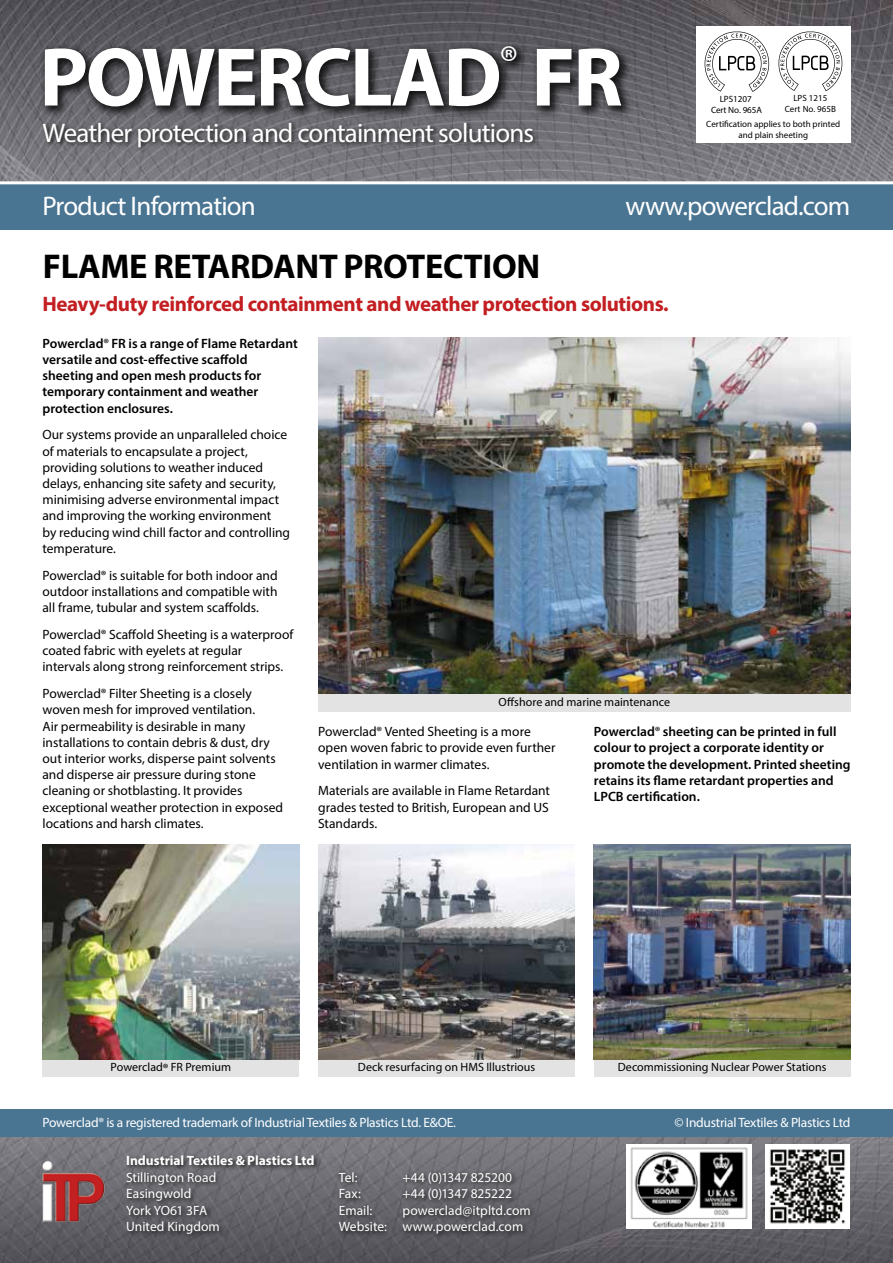
<style>
.page{position:relative;width:893px;height:1263px;background:#fff}
.page>*{position:absolute;margin:0;border:0;box-sizing:border-box;transform-origin:0 0}
.t1{font:700 84px "Myriad Pro";letter-spacing:-.03em;color:#fff}
.t2{font:700 34.5px "Myriad Pro";letter-spacing:-.01em;color:#000}
.t3{font:27px "Myriad Pro";letter-spacing:-.03em;color:#fff}
.t4{font:700 21px "Myriad Pro";letter-spacing:-.02em;color:#c31f22}
.t5{font:13.5px/16.2px "Myriad Pro";letter-spacing:-.005em;color:#000}
.t6{font:600 13.5px/16.2px "Myriad Pro";color:#000}
.t7{font:13.5px/16.5px "Myriad Pro";letter-spacing:-.01em;color:#fff}
.t8{font:700 13.5px "Myriad Pro";color:#fff}
.t9{font:12px "Myriad Pro";color:#000}
.t10{font:9.15px/10.9px "Myriad Pro";letter-spacing:-.01em;color:#000;text-align:center}
.t11{font:9px/10.8px "Myriad Pro";color:#000;text-align:center}
.s1{font-weight:400}
.s2{font-size:13.5px}
</style>
<div class="page">
<img style="left:0;top:1136px;width:893px;height:127px">
<img style="left:0;top:0;width:893px;height:181px">
<div style="left:0;top:183px;width:893px;height:47px;background:#497593"></div>
<div style="left:0;top:1109px;width:893px;height:27px;background:#497593"></div>
<hr style="left:0;top:181px;width:893px;height:3px;background:#fff">
<div style="left:39px;top:41px;width:595px;height:78px;background:#000;opacity:.8"></div>
<div style="left:41px;top:120px;width:499px;height:34px;background:#000;opacity:.75"></div>
<div style="left:125px;top:1153px;width:195px;height:87px;background:#000;opacity:.75"></div>
<div style="left:337px;top:1169px;width:200px;height:71px;background:#000;opacity:.75"></div>
<img style="left:31px;top:1156px;width:82px;height:69px">
<div style="left:43px;top:1059px;width:256px;height:17px;background:#e3e3e3"></div>
<img style="left:43px;top:844px;width:256px;height:215px">
<img style="left:318px;top:338px;width:532px;height:357px">
<div style="left:318px;top:695px;width:532px;height:17px;background:#e3e3e3"></div>
<div style="left:594px;top:1059px;width:256px;height:17px;background:#e3e3e3"></div>
<div style="left:318px;top:1059px;width:257px;height:17px;background:#e3e3e3"></div>
<img style="left:594px;top:844px;width:256px;height:215px">
<img style="left:318px;top:844px;width:257px;height:215px">
<div style="left:696px;top:26px;width:154px;height:116px;background:#fff"></div>
<svg style="left:778px;top:31px;width:64px;height:60px"></svg>
<svg style="left:705px;top:31px;width:64px;height:61px"></svg>
<img style="left:765px;top:1144px;width:84px;height:84px">
<img style="left:626px;top:1144px;width:125px;height:84px">
<h1 class="t1" style="left:39px;top:22px;width:585px">POWERCLAD<sup>®</sup> FR</h1>
<h3 class="t3" style="left:43px;top:116px;width:493px">Weather protection and containment solutions</h3>
<p class="t11" style="left:785px;top:93px;width:53px">LPS 1215<br>Cert No. 965B</p>
<p class="t10" style="left:711px;top:94px;width:53px">LPS1207<br>Cert No. 965A</p>
<p class="t11" style="left:706px;top:119px;width:136px">Certification applies to both printed and plain sheeting</p>
<h3 class="t3" style="left:43px;top:189px;width:215px">Product Information</h3>
<h3 class="t3" style="left:626px;top:189px;width:226px">www.powerclad.com</h3>
<h2 class="t2" style="left:43px;top:243px;width:499px">FLAME RETARDANT PROTECTION</h2>
<h3 class="t4" style="left:43px;top:290px;width:628px">Heavy-duty reinforced containment and weather protection solutions.</h3>
<p class="t6" style="left:43px;top:335px;width:257px">Powerclad<span class="s1">®</span> FR is a range of Flame Retardant versatile and cost-effective scaffold sheeting and open mesh products for temporary containment and weather protection enclosures.</p>
<p class="t5" style="left:43px;top:427px;width:249px">Our systems provide an unparalleled choice of materials to encapsulate a project, providing solutions to weather induced delays, enhancing site safety and security, minimising adverse environmental impact and improving the working environment<br>by reducing wind chill factor and controlling temperature.</p>
<p class="t5" style="left:43px;top:567px;width:237px;text-align:justify">Powerclad® is suitable for both indoor and outdoor installations and compatible with all frame, tubular and system scaffolds.</p>
<p class="t5" style="left:43px;top:626px;width:252px">Powerclad® Scaffold Sheeting is a waterproof coated fabric with eyelets at regular intervals along strong reinforcement strips.</p>
<p class="t5" style="left:43px;top:685px;width:242px">Powerclad® Filter Sheeting is a closely woven mesh for improved ventilation.<br>Air permeability is desirable in many installations to contain debris &amp; dust, dry out interior works, disperse paint solvents and disperse air pressure during stone cleaning or shotblasting. It provides exceptional weather protection in exposed locations and harsh climates.</p>
<p class="t9" style="left:499px;top:695px;width:173px">Offshore and marine maintenance</p>
<p class="t5" style="left:318px;top:723px;width:239px">Powerclad® Vented Sheeting is a more open woven fabric to provide even further ventilation in warmer climates.</p>
<p class="t5" style="left:318px;top:783px;width:233px;text-align:justify">Materials are available in Flame Retardant grades tested to British, European and US Standards.</p>
<p class="t6" style="left:594px;top:723px;width:258px">Powerclad<span class="s1">®</span> sheeting can be printed in full colour to project a corporate identity or promote the development. Printed sheeting retains its flame retardant properties and LPCB certification.</p>
<p class="t9" style="left:111px;top:1060px;width:122px">Powerclad<span class="s2">®</span> FR Premium</p>
<p class="t9" style="left:358px;top:1059px;width:179px">Deck resurfacing on HMS Illustrious</p>
<p class="t9" style="left:618px;top:1059px;width:210px">Decommissioning Nuclear Power Stations</p>
<p class="t7" style="left:43px;top:1114px;width:415px">Powerclad® is a registered trademark of Industrial Textiles &amp; Plastics Ltd. E&amp;OE.</p>
<p class="t7" style="left:674px;top:1114px;width:177px">© Industrial Textiles &amp; Plastics Ltd</p>
<p class="t8" style="left:126px;top:1152px;width:190px">Industrial Textiles &amp; Plastics Ltd</p>
<p class="t7" style="left:126px;top:1168px;width:95px">Stillington Road<br>Easingwold<br>York YO61 3FA<br>United Kingdom</p>
<p class="t7" style="left:339px;top:1168px;width:20px">Tel:</p>
<p class="t7" style="left:403px;top:1168px;width:111px">+44 (0)1347 825200</p>
<p class="t7" style="left:339px;top:1185px;width:24px">Fax:</p>
<p class="t7" style="left:403px;top:1185px;width:111px">+44 (0)1347 825222</p>
<p class="t7" style="left:339px;top:1201px;width:35px">Email:</p>
<p class="t7" style="left:339px;top:1201px;width:194px;text-indent:64px">powerclad@itpltd.com<br>Website: www.powerclad.com</p>
</div>
